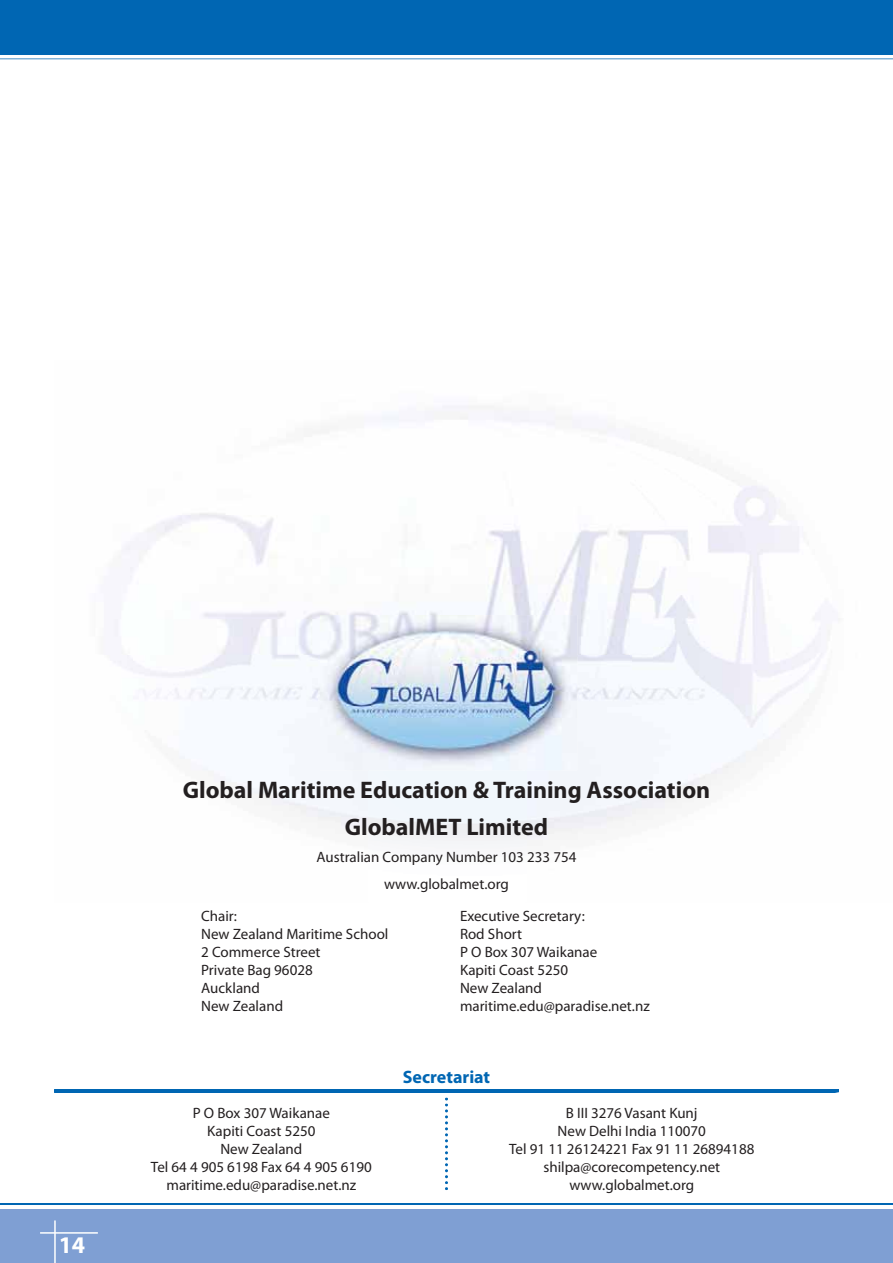
<style>
.page{position:relative;width:893px;height:1263px;background:#fff}
.page>*{position:absolute;margin:0;border:0;box-sizing:border-box;transform-origin:0 0}
.t1{font:700 24px/37.8px "Myriad Pro";color:#231f20;text-align:center}
.t2{font:700 24px "Myriad Pro";color:#fff}
.t3{font:700 18px "Myriad Pro";color:#0066b3}
.t4{font:15px/18px "Myriad Pro";color:#231f20;text-align:center}
</style>
<div class="page">
<div style="left:0;top:0;width:893px;height:54px;background:#0066b3"></div>
<div style="left:0;top:1209px;width:893px;height:54px;background:#7f9fd3"></div>
<img style="left:0;top:1204px;width:893px;height:1px">
<hr style="left:54px;top:1220px;width:2px;height:43px;background:#fff">
<hr style="left:40px;top:1232px;width:58px;height:2px;background:#fff">
<img style="left:114px;top:406px;width:517px;height:249px">
<img style="left:631px;top:440px;width:203px;height:377px">
<img style="left:320px;top:615px;width:257px;height:155px">
<svg style="left:54px;top:1089px;width:785px;height:101px"></svg>
<h1 class="t2" style="left:59px;top:1236px;width:28px">14</h1>
<h1 class="t1" style="left:183px;top:773px;width:529px">Global Maritime Education &amp; Training Association<br>GlobalMET Limited</h1>
<p class="t4" style="left:317px;top:845px;width:261px;line-height:27px">Australian Company Number 103 233 754 www.globalmet.org</p>
<p class="t4" style="left:201px;top:908px;width:189px;text-align:left">Chair:<br>New Zealand Maritime School<br>2 Commerce Street<br>Private Bag 96028<br>Auckland<br>New Zealand</p>
<p class="t4" style="left:460px;top:908px;width:191px;text-align:left">Executive Secretary:<br>Rod Short<br>P O Box 307 Waikanae<br>Kapiti Coast 5250<br>New Zealand maritime.edu@paradise.net.nz</p>
<p class="t3" style="left:403px;top:1070px;width:89px">Secretariat</p>
<p class="t4" style="left:151px;top:1106px;width:222px">P O Box 307 Waikanae<br>Kapiti Coast 5250<br>New Zealand<br>Tel 64 4 905 6198 Fax 64 4 905 6190 maritime.edu@paradise.net.nz</p>
<p class="t4" style="left:509px;top:1106px;width:247px">B III 3276 Vasant Kunj<br>New Delhi India 110070<br>Tel 91 11 26124221 Fax 91 11 26894188 shilpa@corecompetency.net www.globalmet.org</p>
</div>
